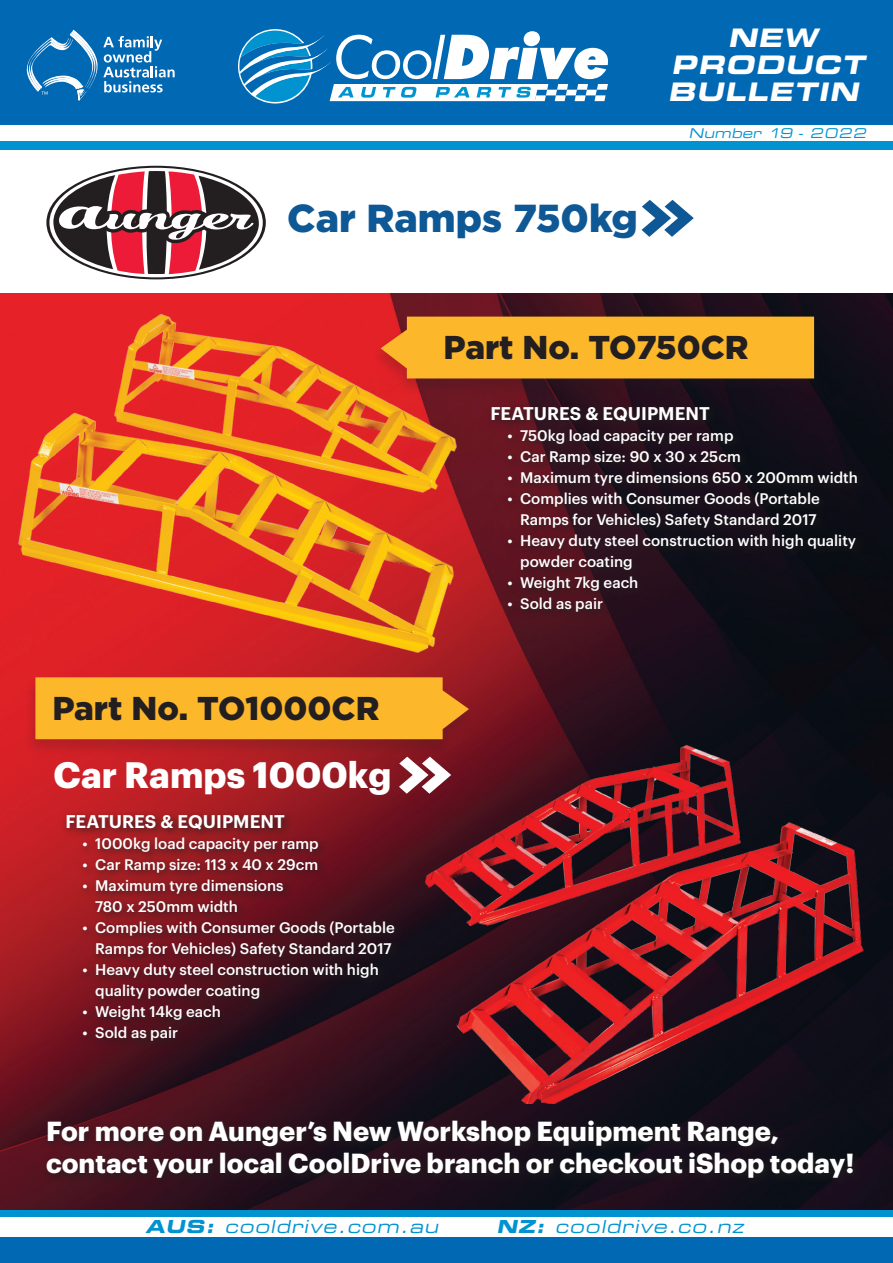
<style>
.page{position:relative;width:893px;height:1263px;background:#fff}
.page>*{position:absolute;margin:0;border:0;box-sizing:border-box;transform-origin:0 0}
.t1{font:900 39px "Gotham";color:#0d5895}
.t2{font:700 36px "Graphik";color:#fff}
.t3{font:900 33px "Gotham";color:#231f20}
.t4{font:700 27px/32.4px "Graphik";color:#fff}
.t5{font:italic 25.5px/27px "Eurostile LT Std Bold Ex 2";color:#fff;text-align:center}
.t6{font:italic 18px "Eurostile LT Std Ex 2";color:#0093d0}
.t7{font:600 18px "Graphik";color:#fff}
.t8{font:500 15px/21px "Graphik";color:#fff}
.t9{font:italic 13.5px "Eurostile LT Std Ex 2";color:#0093d0}
.s1{font-family:"Eurostile LT Std Bold Ex 2"}
</style>
<div class="page">
<img style="left:0;top:293px;width:893px;height:917px">
<img style="left:417px;top:729px;width:461px;height:375px">
<img style="left:3px;top:298px;width:462px;height:369px">
<div style="left:62px;top:810px;width:343px;height:241px;background:#231f20;opacity:.92"></div>
<div style="left:487px;top:402px;width:381px;height:220px;background:#231f20;opacity:.92"></div>
<div style="left:42px;top:1116px;width:822px;height:73px;background:#231f20;opacity:.87"></div>
<div style="left:25px;top:677px;width:450px;height:80px;background:#231f20;opacity:.19"></div>
<div style="left:35px;top:677px;width:434px;height:62px;background:#fcb72b"></div>
<div style="left:371px;top:316px;width:451px;height:80px;background:#231f20;opacity:.19"></div>
<div style="left:381px;top:317px;width:433px;height:61px;background:#fcb72b"></div>
<svg style="left:46px;top:166px;width:220px;height:113px"></svg>
<svg style="left:642px;top:200px;width:52px;height:37px"></svg>
<svg style="left:399px;top:757px;width:52px;height:37px"></svg>
<div style="left:0;top:0;width:893px;height:124px;background:#0168b3"></div>
<div style="left:0;top:141px;width:893px;height:9px;background:#0093d0"></div>
<div style="left:0;top:1237px;width:893px;height:26px;background:#0168b3"></div>
<div style="left:0;top:1210px;width:893px;height:6px;background:#0093d0"></div>
<svg style="left:239px;top:29px;width:369px;height:75px"></svg>
<svg style="left:26px;top:30px;width:149px;height:71px"></svg>
<h3 class="t5" style="left:668px;top:24px;width:204px">NEW<br>PRODUCT<br>BULLETIN</h3>
<h1 class="t1" style="left:287px;top:195px;width:352px">Car Ramps 750kg</h1>
<p class="t9" style="left:689px;top:123px;width:182px">Number 19 - 2022</p>
<h3 class="t3" style="left:444px;top:328px;width:307px">Part No. TO750CR</h3>
<h3 class="t3" style="left:52px;top:689px;width:328px">Part No. TO1000CR</h3>
<h2 class="t2" style="left:54px;top:747px;width:339px">Car Ramps 1000kg</h2>
<p class="t7" style="left:65px;top:808px;width:221px">FEATURES &amp; EQUIPMENT</p>
<p class="t8" style="left:82px;top:832px;width:238px">• 1000kg load capacity per ramp</p>
<p class="t8" style="left:82px;top:853px;width:237px">• Car Ramp size: 113 x 40 x 29cm</p>
<p class="t8" style="left:95px;top:874px;width:190px;text-indent:-13px">• Maximum tyre dimensions<br>780 x 250mm width</p>
<p class="t8" style="left:82px;top:916px;width:314px;text-align:right">• Complies with Consumer Goods (Portable<br>Ramps for Vehicles) Safety Standard 2017</p>
<p class="t8" style="left:95px;top:958px;width:285px;text-indent:-13px">• Heavy duty steel construction with high quality powder coating</p>
<p class="t8" style="left:82px;top:1000px;width:140px">• Weight 14kg each</p>
<p class="t8" style="left:82px;top:1021px;width:97px">• Sold as pair</p>
<p class="t7" style="left:490px;top:399px;width:221px">FEATURES &amp; EQUIPMENT</p>
<p class="t8" style="left:507px;top:423px;width:228px">• 750kg load capacity per ramp</p>
<p class="t8" style="left:507px;top:444px;width:235px">• Car Ramp size: 90 x 30 x 25cm</p>
<p class="t8" style="left:507px;top:465px;width:352px">• Maximum tyre dimensions 650 x 200mm width</p>
<p class="t8" style="left:507px;top:486px;width:314px;text-align:right">• Complies with Consumer Goods (Portable<br>Ramps for Vehicles) Safety Standard 2017</p>
<p class="t8" style="left:520px;top:528px;width:337px;text-indent:-13px">• Heavy duty steel construction with high quality powder coating</p>
<p class="t8" style="left:507px;top:570px;width:132px">• Weight 7kg each</p>
<p class="t8" style="left:507px;top:591px;width:97px">• Sold as pair</p>
<h3 class="t4" style="left:46px;top:1113px;width:810px">For more on Aunger’s New Workshop Equipment Range, contact your local CoolDrive branch or checkout iShop today!</h3>
<p class="t6" style="left:145px;top:1215px;width:299px"><span class="s1">AUS:</span> cooldrive.com.au</p>
<p class="t6" style="left:497px;top:1215px;width:253px"><span class="s1">NZ:</span> cooldrive.co.nz</p>
</div>
